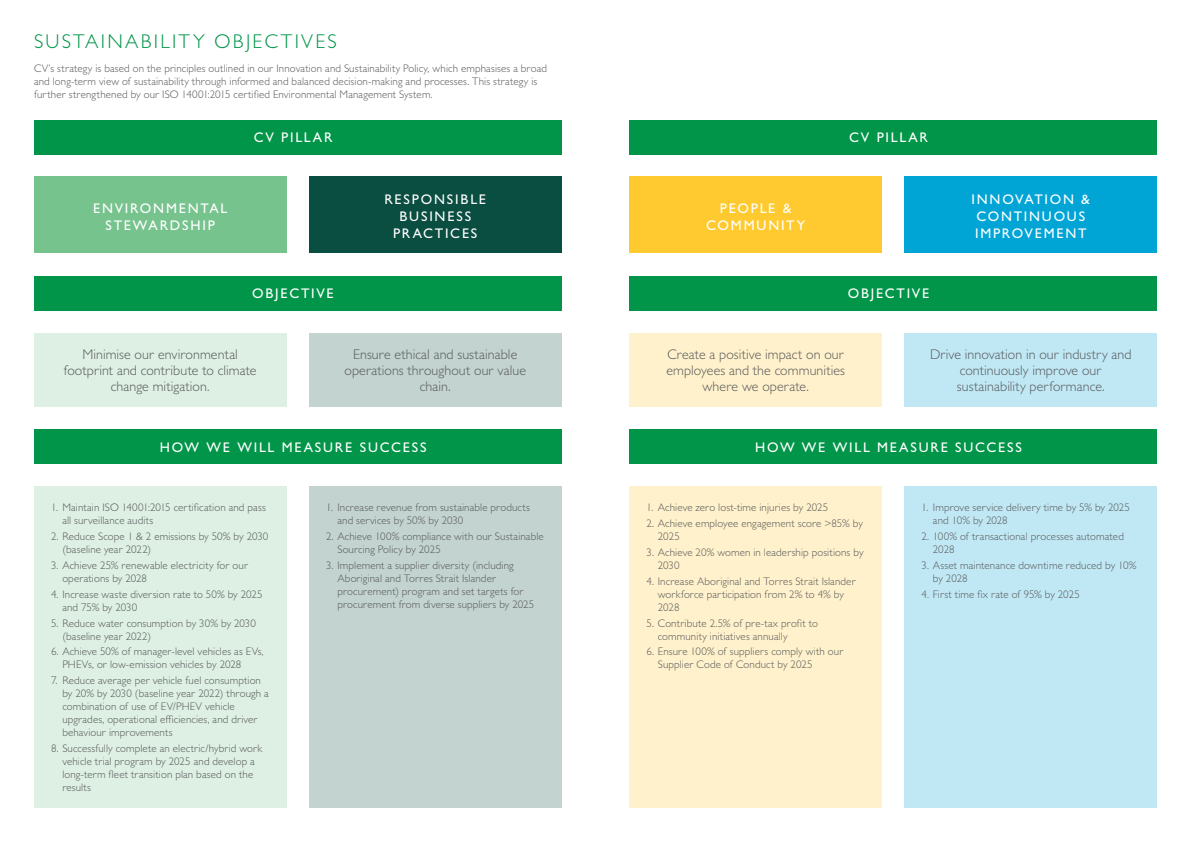
<style>
.page{position:relative;width:1191px;height:842px;background:#fff}
.page>*{position:absolute;margin:0;border:0;box-sizing:border-box;transform-origin:0 0}
.t1{font:300 20px "Gill Sans";letter-spacing:.115em;color:#009548}
.t2{font:300 14px/16px "Gill Sans";letter-spacing:.005em;color:#58595b;text-align:center}
.t3{font:500 14px/16.8px "Gill Sans";letter-spacing:.125em;color:#fff;text-align:center}
.t4{font:300 11px/13px "Gill Sans";letter-spacing:.01em;color:#58595b}
</style>
<div class="page">
<div style="left:34px;top:177px;width:252px;height:76px;background:#77c38e"></div>
<div style="left:309px;top:177px;width:252px;height:76px;background:#0a4d41"></div>
<div style="left:629px;top:177px;width:253px;height:76px;background:#ffca2f"></div>
<div style="left:904px;top:177px;width:253px;height:76px;background:#00a5d6"></div>
<div style="left:34px;top:121px;width:527px;height:34px;background:#009548"></div>
<div style="left:629px;top:121px;width:528px;height:34px;background:#009548"></div>
<div style="left:34px;top:276px;width:527px;height:34px;background:#009548"></div>
<div style="left:629px;top:276px;width:528px;height:34px;background:#009548"></div>
<div style="left:34px;top:333px;width:252px;height:74px;background:#ddf0e3"></div>
<div style="left:309px;top:333px;width:252px;height:74px;background:#c2d3d0"></div>
<div style="left:629px;top:333px;width:253px;height:74px;background:#fff1cb"></div>
<div style="left:904px;top:333px;width:253px;height:74px;background:#c0e8f4"></div>
<div style="left:34px;top:430px;width:527px;height:34px;background:#009548"></div>
<div style="left:629px;top:430px;width:528px;height:34px;background:#009548"></div>
<div style="left:34px;top:487px;width:252px;height:321px;background:#ddf0e3"></div>
<div style="left:309px;top:487px;width:252px;height:321px;background:#c2d3d0"></div>
<div style="left:629px;top:487px;width:253px;height:321px;background:#fff1cb"></div>
<div style="left:904px;top:487px;width:253px;height:321px;background:#c0e8f4"></div>
<h1 class="t1" style="left:34px;top:29px;width:304px">SUSTAINABILITY OBJECTIVES</h1>
<p class="t4" style="left:34px;top:62px;width:514px">CV’s strategy is based on the principles outlined in our Innovation and Sustainability Policy, which emphasises a broad and long-term view of sustainability through informed and balanced decision-making and processes. This strategy is further strengthened by our ISO 14001:2015 certified Environmental Management System.</p>
<p class="t3" style="left:254px;top:129px;width:80px">CV PILLAR</p>
<p class="t3" style="left:849px;top:129px;width:80px">CV PILLAR</p>
<p class="t3" style="left:93px;top:199px;width:136px">ENVIRONMENTAL<br>STEWARDSHIP</p>
<p class="t3" style="left:384px;top:191px;width:103px">RESPONSIBLE<br>BUSINESS<br>PRACTICES</p>
<p class="t3" style="left:706px;top:199px;width:101px">PEOPLE &amp;<br>COMMUNITY</p>
<p class="t3" style="left:971px;top:191px;width:120px;text-align:left">INNOVATION &amp;<br>CONTINUOUS<br>IMPROVEMENT</p>
<p class="t3" style="left:252px;top:285px;width:83px">OBJECTIVE</p>
<p class="t3" style="left:847px;top:285px;width:83px">OBJECTIVE</p>
<p class="t2" style="left:64px;top:346px;width:194px">Minimise our environmental footprint and contribute to climate change mitigation.</p>
<p class="t2" style="left:344px;top:346px;width:183px">Ensure ethical and sustainable operations throughout our value chain.</p>
<p class="t2" style="left:666px;top:346px;width:180px">Create a positive impact on our employees and the communities where we operate.</p>
<p class="t2" style="left:930px;top:346px;width:203px">Drive innovation in our industry and continuously improve our sustainability performance.</p>
<p class="t3" style="left:160px;top:438px;width:268px">HOW WE WILL MEASURE SUCCESS</p>
<p class="t3" style="left:755px;top:438px;width:268px">HOW WE WILL MEASURE SUCCESS</p>
<p class="t4" style="left:62px;top:501px;width:205px;text-indent:-11px">1. Maintain ISO 14001:2015 certification and pass all surveillance audits</p>
<p class="t4" style="left:62px;top:530px;width:207px;text-indent:-11px">2. Reduce Scope 1 &amp; 2 emissions by 50% by 2030 (baseline year 2022)</p>
<p class="t4" style="left:62px;top:558px;width:187px;text-indent:-11px">3. Achieve 25% renewable electricity for our operations by 2028</p>
<p class="t4" style="left:62px;top:587px;width:202px;text-indent:-11px">4. Increase waste diversion rate to 50% by 2025 and 75% by 2030</p>
<p class="t4" style="left:62px;top:616px;width:195px;text-indent:-11px">5. Reduce water consumption by 30% by 2030 (baseline year 2022)</p>
<p class="t4" style="left:62px;top:645px;width:203px;text-indent:-11px">6. Achieve 50% of manager-level vehicles as EVs,<br>PHEVs, or low-emission vehicles by 2028</p>
<p class="t4" style="left:62px;top:674px;width:208px;text-indent:-11px">7. Reduce average per vehicle fuel consumption by 20% by 2030 (baseline year 2022) through a combination of use of EV/PHEV vehicle upgrades, operational efficiencies, and driver behaviour improvements</p>
<p class="t4" style="left:62px;top:742px;width:201px;text-indent:-11px">8. Successfully complete an electric/hybrid work vehicle trial program by 2025 and develop a long-term fleet transition plan based on the results</p>
<p class="t4" style="left:337px;top:501px;width:194px;text-indent:-11px">1. Increase revenue from sustainable products and services by 50% by 2030</p>
<p class="t4" style="left:337px;top:530px;width:208px;text-indent:-11px">2. Achieve 100% compliance with our Sustainable<br>Sourcing Policy by 2025</p>
<p class="t4" style="left:337px;top:558px;width:198px;text-indent:-11px">3. Implement a supplier diversity (including Aboriginal and Torres Strait Islander procurement) program and set targets for procurement from diverse suppliers by 2025</p>
<p class="t4" style="left:646px;top:501px;width:183px">1. Achieve zero lost-time injuries by 2025</p>
<p class="t4" style="left:658px;top:517px;width:206px;text-indent:-11px">2. Achieve employee engagement score &gt;85% by<br>2025</p>
<p class="t4" style="left:658px;top:545px;width:207px;text-indent:-11px">3. Achieve 20% women in leadership positions by<br>2030</p>
<p class="t4" style="left:658px;top:574px;width:199px;text-indent:-11px">4. Increase Aboriginal and Torres Strait Islander workforce participation from 2% to 4% by<br>2028</p>
<p class="t4" style="left:658px;top:616px;width:162px;text-indent:-11px">5. Contribute 2.5% of pre-tax profit to community initiatives annually</p>
<p class="t4" style="left:658px;top:645px;width:187px;text-indent:-11px">6. Ensure 100% of suppliers comply with our<br>Supplier Code of Conduct by 2025</p>
<p class="t4" style="left:933px;top:501px;width:199px;text-indent:-11px">1. Improve service delivery time by 5% by 2025 and 10% by 2028</p>
<p class="t4" style="left:933px;top:530px;width:192px;text-indent:-11px">2. 100% of transactional processes automated<br>2028</p>
<p class="t4" style="left:933px;top:558px;width:205px;text-indent:-11px">3. Asset maintenance downtime reduced by 10% by 2028</p>
<p class="t4" style="left:921px;top:587px;width:160px">4. First time fix rate of 95% by 2025</p>
</div>
